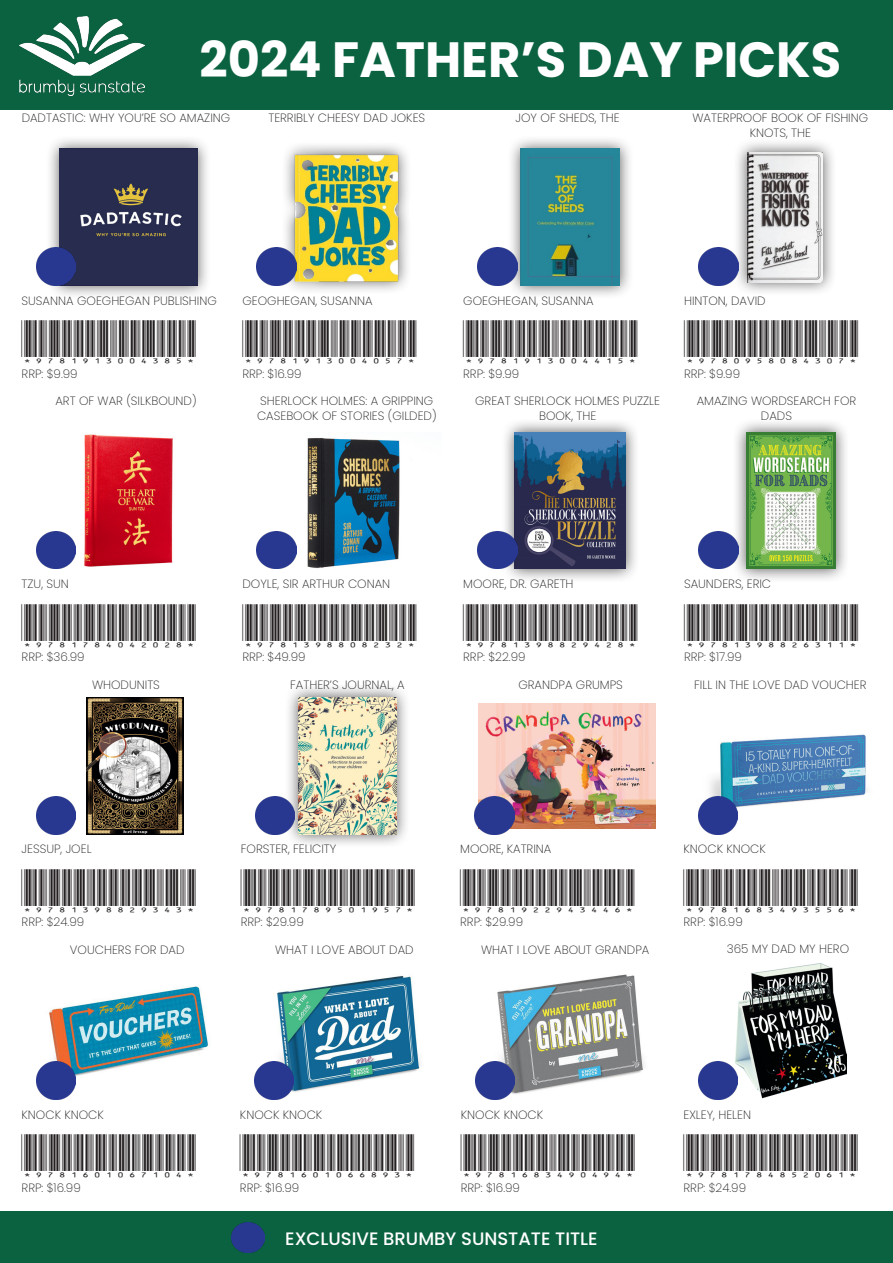
<style>
.page{position:relative;width:893px;height:1263px;background:#fff}
.page>*{position:absolute;margin:0;border:0;box-sizing:border-box;transform-origin:0 0}
.t1{font:700 49.5px "Poppins";color:#fff}
.t2{font:500 18px "Poppins";color:#fff}
._2_Book_Info{font:200 12px "Poppins";color:#231f20}
._1_Book_Title{font:200 12px/15px "Poppins";color:#231f20;text-align:center}
.t3{font:12px "IDAHC39 M Code 39 Barcode";color:#231f20}
</style>
<div class="page">
<div style="left:0;top:0;width:893px;height:109px;background:#0b6241"></div>
<img style="left:19px;top:16px;width:125px;height:79px">
<div style="left:0;top:1212px;width:893px;height:51px;background:#0b6241"></div>
<div style="left:45px;top:135px;width:167px;height:165px;background:#231f20;opacity:.75"></div>
<img style="left:60px;top:149px;width:137px;height:137px">
<div style="left:281px;top:141px;width:131px;height:154px;background:#231f20;opacity:.75"></div>
<img style="left:270px;top:149px;width:142px;height:137px">
<div style="left:506px;top:135px;width:128px;height:165px;background:#231f20;opacity:.75"></div>
<img style="left:521px;top:149px;width:99px;height:137px">
<div style="left:733px;top:138px;width:104px;height:158px;background:#231f20;opacity:.75"></div>
<img style="left:747px;top:152px;width:76px;height:130px">
<img style="left:296px;top:438px;width:104px;height:130px">
<div style="left:732px;top:418px;width:118px;height:165px;background:#231f20;opacity:.75"></div>
<img style="left:746px;top:432px;width:90px;height:137px">
<div style="left:501px;top:418px;width:139px;height:165px;background:#231f20;opacity:.75"></div>
<img style="left:515px;top:432px;width:110px;height:137px">
<img style="left:84px;top:434px;width:89px;height:133px">
<div style="left:285px;top:683px;width:126px;height:165px;background:#231f20;opacity:.75"></div>
<img style="left:299px;top:697px;width:98px;height:137px">
<img style="left:49px;top:986px;width:159px;height:90px">
<img style="left:270px;top:976px;width:151px;height:116px">
<img style="left:490px;top:974px;width:154px;height:120px">
<img style="left:735px;top:963px;width:111px;height:136px">
<img style="left:36px;top:248px;width:40px;height:38px">
<img style="left:257px;top:248px;width:39px;height:38px">
<img style="left:478px;top:248px;width:39px;height:38px">
<img style="left:699px;top:248px;width:39px;height:38px">
<img style="left:36px;top:531px;width:40px;height:38px">
<img style="left:257px;top:531px;width:39px;height:38px">
<img style="left:699px;top:531px;width:39px;height:38px">
<img style="left:478px;top:531px;width:39px;height:38px">
<img style="left:255px;top:796px;width:40px;height:38px">
<img style="left:36px;top:1062px;width:40px;height:37px">
<img style="left:254px;top:1062px;width:40px;height:37px">
<img style="left:475px;top:1062px;width:40px;height:37px">
<img style="left:698px;top:1062px;width:40px;height:37px">
<img style="left:231px;top:1223px;width:34px;height:29px">
<img style="left:86px;top:697px;width:98px;height:137px">
<img style="left:36px;top:796px;width:40px;height:38px">
<img style="left:479px;top:703px;width:177px;height:125px">
<img style="left:475px;top:796px;width:39px;height:38px">
<img style="left:710px;top:734px;width:157px;height:73px">
<img style="left:698px;top:796px;width:40px;height:38px">
<h1 class="t1" style="left:199px;top:31px;width:643px">2024 FATHER’S DAY PICKS</h1>
<p class="_1_Book_Title" style="left:22px;top:110px;width:210px">DADTASTIC: WHY YOU’RE SO AMAZING</p>
<p class="_1_Book_Title" style="left:268px;top:110px;width:158px">TERRIBLY CHEESY DAD JOKES</p>
<p class="_1_Book_Title" style="left:516px;top:110px;width:106px">JOY OF SHEDS, THE</p>
<p class="_1_Book_Title" style="left:692px;top:110px;width:177px">WATERPROOF BOOK OF FISHING<br>KNOTS, THE</p>
<p class="_2_Book_Info" style="left:22px;top:293px;width:197px">SUSANNA GOEGHEGAN PUBLISHING</p>
<p class="_2_Book_Info" style="left:242px;top:293px;width:132px">GEOGHEGAN, SUSANNA</p>
<p class="_2_Book_Info" style="left:463px;top:293px;width:132px">GOEGHEGAN, SUSANNA</p>
<p class="_2_Book_Info" style="left:684px;top:293px;width:83px">HINTON, DAVID</p>
<p class="t3" style="left:103px;top:346px;width:60px">✓ ✔✓</p>
<p class="t3" style="left:545px;top:346px;width:60px">✓ ✔✔</p>
<p class="_2_Book_Info" style="left:22px;top:366px;width:58px">RRP: $9.99</p>
<p class="_2_Book_Info" style="left:242px;top:366px;width:61px">RRP: $16.99</p>
<p class="_2_Book_Info" style="left:463px;top:366px;width:58px">RRP: $9.99</p>
<p class="_2_Book_Info" style="left:684px;top:366px;width:58px">RRP: $9.99</p>
<p class="_1_Book_Title" style="left:55px;top:394px;width:143px">ART OF WAR (SILKBOUND)</p>
<p class="_1_Book_Title" style="left:257px;top:394px;width:181px;text-align:left">SHERLOCK HOLMES: A GRIPPING<br>CASEBOOK OF STORIES (GILDED)</p>
<p class="_1_Book_Title" style="left:475px;top:394px;width:186px">GREAT SHERLOCK HOLMES PUZZLE<br>BOOK, THE</p>
<p class="_1_Book_Title" style="left:697px;top:394px;width:161px">AMAZING WORDSEARCH FOR<br>DADS</p>
<p class="_2_Book_Info" style="left:22px;top:577px;width:49px">TZU, SUN</p>
<p class="_2_Book_Info" style="left:22px;top:650px;width:65px">RRP: $36.99</p>
<p class="_1_Book_Title" style="left:92px;top:677px;width:69px">WHODUNITS</p>
<p class="_2_Book_Info" style="left:242px;top:577px;width:149px">DOYLE, SIR ARTHUR CONAN</p>
<p class="_2_Book_Info" style="left:463px;top:577px;width:112px">MOORE, DR. GARETH</p>
<p class="_2_Book_Info" style="left:684px;top:577px;width:89px">SAUNDERS, ERIC</p>
<p class="_2_Book_Info" style="left:242px;top:650px;width:65px">RRP: $49.99</p>
<p class="_2_Book_Info" style="left:463px;top:650px;width:64px">RRP: $22.99</p>
<p class="_2_Book_Info" style="left:684px;top:650px;width:59px">RRP: $17.99</p>
<p class="_1_Book_Title" style="left:290px;top:677px;width:116px">FATHER’S JOURNAL, A</p>
<p class="_1_Book_Title" style="left:518px;top:677px;width:106px">GRANDPA GRUMPS</p>
<p class="_1_Book_Title" style="left:694px;top:677px;width:174px">FILL IN THE LOVE DAD VOUCHER</p>
<p class="_2_Book_Info" style="left:22px;top:842px;width:71px">JESSUP, JOEL</p>
<p class="_2_Book_Info" style="left:241px;top:842px;width:97px">FORSTER, FELICITY</p>
<p class="_2_Book_Info" style="left:460px;top:842px;width:93px">MOORE, KATRINA</p>
<p class="_2_Book_Info" style="left:684px;top:842px;width:84px">KNOCK KNOCK</p>
<p class="t3" style="left:150px;top:895px;width:36px">✓✔✓</p>
<p class="t3" style="left:565px;top:895px;width:48px">✔✓✔✔</p>
<p class="t3" style="left:765px;top:895px;width:48px">✓✔ ✓</p>
<p class="_2_Book_Info" style="left:22px;top:915px;width:64px">RRP: $24.99</p>
<p class="_2_Book_Info" style="left:241px;top:915px;width:64px">RRP: $29.99</p>
<p class="_2_Book_Info" style="left:460px;top:915px;width:64px">RRP: $29.99</p>
<p class="_2_Book_Info" style="left:684px;top:915px;width:61px">RRP: $16.99</p>
<p class="_1_Book_Title" style="left:70px;top:942px;width:116px">VOUCHERS FOR DAD</p>
<p class="_1_Book_Title" style="left:275px;top:942px;width:140px">WHAT I LOVE ABOUT DAD</p>
<p class="_1_Book_Title" style="left:481px;top:942px;width:170px">WHAT I LOVE ABOUT GRANDPA</p>
<p class="_1_Book_Title" style="left:727px;top:941px;width:124px">365 MY DAD MY HERO</p>
<p class="_2_Book_Info" style="left:22px;top:1107px;width:84px">KNOCK KNOCK</p>
<p class="_2_Book_Info" style="left:22px;top:1180px;width:61px">RRP: $16.99</p>
<p class="_2_Book_Info" style="left:240px;top:1107px;width:84px">KNOCK KNOCK</p>
<p class="_2_Book_Info" style="left:461px;top:1107px;width:84px">KNOCK KNOCK</p>
<p class="_2_Book_Info" style="left:684px;top:1107px;width:69px">EXLEY, HELEN</p>
<p class="_2_Book_Info" style="left:240px;top:1180px;width:61px">RRP: $16.99</p>
<p class="_2_Book_Info" style="left:461px;top:1180px;width:61px">RRP: $16.99</p>
<p class="_2_Book_Info" style="left:684px;top:1180px;width:64px">RRP: $24.99</p>
<p class="t2" style="left:285px;top:1228px;width:314px">EXCLUSIVE BRUMBY SUNSTATE TITLE</p>
</div>
